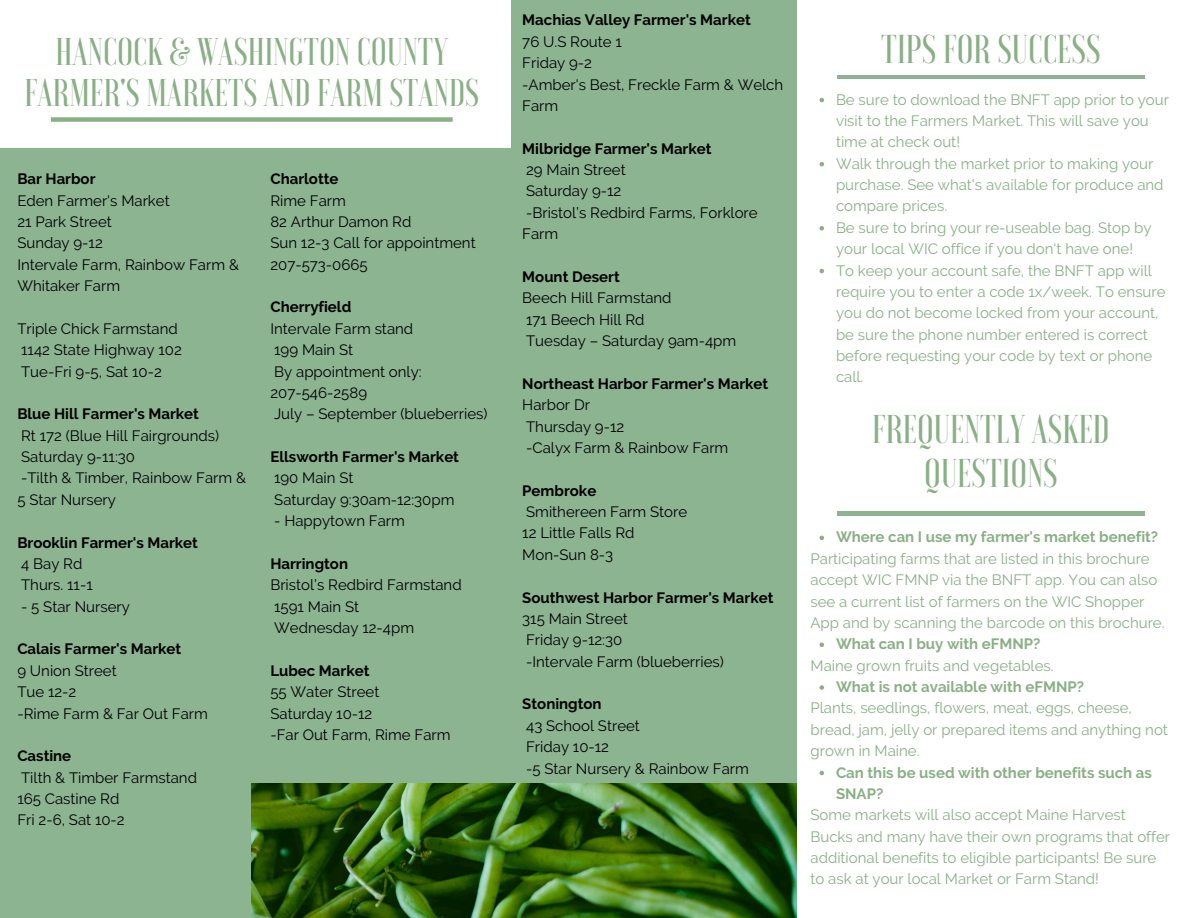
<style>
.page{position:relative;width:1188px;height:918px;background:#fff}
.page>*{position:absolute;margin:0;border:0;box-sizing:border-box;transform-origin:0 0}
.t1{font:500 40.2px "Voga";color:#89b085}
.t2{font:500 40.05px/43.8px "Voga";color:#89b085;text-align:center}
.t3{font:500 38.55px/41.7px "Voga";color:#89b085;text-align:center}
.t4{font:15px/21.3px "Raleway";color:#000}
.t5{font:15px/21.3px "Raleway";color:#89b085}
.t6{font:700 15px "Raleway";color:#000}
.t7{font:700 15px/21.3px "Raleway";color:#89b085}
</style>
<div class="page">
<div style="left:0;top:0;width:797px;height:918px;background:#8cb491"></div>
<div style="left:0;top:0;width:511px;height:147px;background:#fff"></div>
<img style="left:252px;top:784px;width:544px;height:134px">
<hr style="left:837px;top:75px;width:308px;height:3px;background:#8cb491">
<hr style="left:837px;top:512px;width:308px;height:4px;background:#8cb491">
<svg style="left:820px;top:98px;width:4px;height:4px"></svg>
<svg style="left:820px;top:162px;width:4px;height:4px"></svg>
<svg style="left:820px;top:226px;width:4px;height:5px"></svg>
<svg style="left:820px;top:269px;width:4px;height:4px"></svg>
<svg style="left:820px;top:536px;width:4px;height:4px"></svg>
<svg style="left:820px;top:643px;width:4px;height:4px"></svg>
<svg style="left:820px;top:685px;width:4px;height:5px"></svg>
<svg style="left:820px;top:771px;width:4px;height:4px"></svg>
<div style="left:51px;top:117px;width:402px;height:5px;background:#89b085"></div>
<p class="t3" style="left:24px;top:31px;width:456px">HANCOCK &amp; WASHINGTON COUNTY<br>FARMER'S MARKETS AND FARM STANDS</p>
<p class="t6" style="left:17px;top:170px;width:80px">Bar Harbor</p>
<p class="t4" style="left:17px;top:190px;width:154px">Eden Farmer's Market</p>
<p class="t4" style="left:17px;top:211px;width:96px">21 Park Street</p>
<p class="t4" style="left:17px;top:232px;width:87px">Sunday 9-12</p>
<p class="t4" style="left:17px;top:254px;width:223px">Intervale Farm, Rainbow Farm &amp;<br>Whitaker Farm</p>
<p class="t4" style="left:17px;top:318px;width:162px">Triple Chick Farmstand</p>
<p class="t4" style="left:21px;top:339px;width:162px">1142 State Highway 102</p>
<p class="t4" style="left:21px;top:361px;width:142px">Tue-Fri 9-5, Sat 10-2</p>
<p class="t6" style="left:17px;top:405px;width:183px">Blue Hill Farmer's Market</p>
<p class="t4" style="left:21px;top:425px;width:199px">Rt 172 (Blue Hill Fairgrounds)</p>
<p class="t4" style="left:21px;top:446px;width:115px">Saturday 9-11:30</p>
<p class="t4" style="left:17px;top:467px;width:230px">-Tilth &amp; Timber, Rainbow Farm &amp;<br>5 Star Nursery</p>
<p class="t6" style="left:17px;top:533px;width:182px">Brooklin Farmer's Market</p>
<p class="t4" style="left:21px;top:553px;width:63px">4 Bay Rd</p>
<p class="t4" style="left:21px;top:574px;width:73px">Thurs. 11-1</p>
<p class="t4" style="left:21px;top:596px;width:110px">- 5 Star Nursery</p>
<p class="t6" style="left:17px;top:640px;width:165px">Calais Farmer's Market</p>
<p class="t4" style="left:17px;top:660px;width:101px">9 Union Street</p>
<p class="t4" style="left:17px;top:681px;width:61px">Tue 12-2</p>
<p class="t4" style="left:17px;top:703px;width:192px">-Rime Farm &amp; Far Out Farm</p>
<p class="t6" style="left:17px;top:747px;width:55px">Castine</p>
<p class="t4" style="left:21px;top:767px;width:177px">Tilth &amp; Timber Farmstand</p>
<p class="t4" style="left:17px;top:788px;width:103px">165 Castine Rd</p>
<p class="t4" style="left:17px;top:809px;width:109px">Fri 2-6, Sat 10-2</p>
<p class="t6" style="left:270px;top:170px;width:70px">Charlotte</p>
<p class="t4" style="left:270px;top:190px;width:77px">Rime Farm</p>
<p class="t4" style="left:270px;top:211px;width:142px">82 Arthur Damon Rd</p>
<p class="t4" style="left:270px;top:232px;width:207px">Sun 12-3 Call for appointment<br>207-573-0665</p>
<p class="t6" style="left:270px;top:298px;width:82px">Cherryfield</p>
<p class="t4" style="left:270px;top:318px;width:144px">Intervale Farm stand</p>
<p class="t4" style="left:274px;top:339px;width:81px">199 Main St</p>
<p class="t4" style="left:274px;top:361px;width:149px">By appointment only:</p>
<h1 class="t4" style="left:270px;top:382px;width:98px">207-546-2589</h1>
<p class="t4" style="left:274px;top:403px;width:215px">July – September (blueberries)</p>
<p class="t6" style="left:270px;top:448px;width:190px">Ellsworth Farmer's Market</p>
<p class="t4" style="left:274px;top:467px;width:81px">190 Main St</p>
<p class="t4" style="left:274px;top:489px;width:182px">Saturday 9:30am-12:30pm</p>
<h1 class="t4" style="left:274px;top:510px;width:132px">- Happytown Farm</h1>
<p class="t6" style="left:270px;top:555px;width:79px">Harrington</p>
<p class="t4" style="left:270px;top:574px;width:193px">Bristol’s Redbird Farmstand</p>
<p class="t4" style="left:274px;top:596px;width:86px">1591 Main St</p>
<p class="t4" style="left:274px;top:617px;width:141px">Wednesday 12-4pm</p>
<p class="t6" style="left:270px;top:662px;width:101px">Lubec Market</p>
<p class="t4" style="left:270px;top:681px;width:110px">55 Water Street</p>
<p class="t4" style="left:270px;top:703px;width:104px">Saturday 10-12</p>
<p class="t4" style="left:270px;top:724px;width:182px">-Far Out Farm, Rime Farm</p>
<p class="t6" style="left:522px;top:11px;width:230px">Machias Valley Farmer's Market</p>
<p class="t4" style="left:522px;top:31px;width:101px">76 U.S Route 1</p>
<p class="t4" style="left:522px;top:52px;width:71px">Friday 9-2</p>
<p class="t4" style="left:522px;top:74px;width:262px">-Amber's Best, Freckle Farm &amp; Welch<br>Farm</p>
<p class="t6" style="left:522px;top:140px;width:191px">Milbridge Farmer's Market</p>
<p class="t4" style="left:526px;top:159px;width:101px">29 Main Street</p>
<p class="t4" style="left:526px;top:181px;width:97px">Saturday 9-12</p>
<p class="t4" style="left:522px;top:202px;width:237px">-Bristol’s Redbird Farms, Forklore<br>Farm</p>
<p class="t6" style="left:522px;top:268px;width:99px">Mount Desert</p>
<p class="t4" style="left:522px;top:287px;width:151px">Beech Hill Farmstand</p>
<p class="t4" style="left:526px;top:309px;width:120px">171 Beech Hill Rd</p>
<p class="t4" style="left:526px;top:330px;width:212px">Tuesday – Saturday 9am-4pm</p>
<p class="t6" style="left:522px;top:375px;width:247px">Northeast Harbor Farmer's Market</p>
<p class="t4" style="left:522px;top:394px;width:69px">Harbor Dr</p>
<p class="t4" style="left:526px;top:416px;width:100px">Thursday 9-12</p>
<p class="t4" style="left:526px;top:437px;width:204px">-Calyx Farm &amp; Rainbow Farm</p>
<p class="t6" style="left:522px;top:482px;width:76px">Pembroke</p>
<p class="t4" style="left:526px;top:501px;width:163px">Smithereen Farm Store</p>
<p class="t4" style="left:522px;top:523px;width:114px">12 Little Falls Rd</p>
<p class="t4" style="left:522px;top:544px;width:92px">Mon-Sun 8-3</p>
<p class="t6" style="left:522px;top:589px;width:253px">Southwest Harbor Farmer's Market</p>
<p class="t4" style="left:522px;top:608px;width:107px">315 Main Street</p>
<p class="t4" style="left:526px;top:629px;width:98px">Friday 9-12:30</p>
<p class="t4" style="left:526px;top:651px;width:199px">-Intervale Farm (blueberries)</p>
<p class="t6" style="left:522px;top:695px;width:81px">Stonington</p>
<p class="t4" style="left:526px;top:715px;width:115px">43 School Street</p>
<p class="t4" style="left:526px;top:736px;width:84px">Friday 10-12</p>
<p class="t4" style="left:526px;top:758px;width:224px">-5 Star Nursery &amp; Rainbow Farm</p>
<p class="t1" style="left:881px;top:29px;width:221px">TIPS FOR SUCCESS</p>
<p class="t5" style="left:836px;top:89px;width:335px">Be sure to download the BNFT app prior to your visit to the Farmers Market. This will save you time at check out!</p>
<p class="t5" style="left:836px;top:153px;width:329px">Walk through the market prior to making your purchase. See what's available for produce and compare prices.</p>
<p class="t5" style="left:836px;top:217px;width:317px">Be sure to bring your re-useable bag. Stop by your local WIC office if you don't have one!</p>
<p class="t5" style="left:836px;top:260px;width:331px">To keep your account safe, the BNFT app will require you to enter a code 1x/week. To ensure you do not become locked from your account, be sure the phone number entered is correct before requesting your code by text or phone call.</p>
<p class="t2" style="left:872px;top:407px;width:239px">FREQUENTLY ASKED<br>QUESTIONS</p>
<p class="t7" style="left:836px;top:526px;width:324px">Where can I use my farmer's market benefit?</p>
<p class="t5" style="left:811px;top:548px;width:356px">Participating farms that are listed in this brochure accept WIC FMNP via the BNFT app. You can also see a current list of farmers on the WIC Shopper App and by scanning the barcode on this brochure.</p>
<p class="t7" style="left:836px;top:633px;width:206px">What can I buy with eFMNP?</p>
<p class="t5" style="left:811px;top:655px;width:245px">Maine grown fruits and vegetables.</p>
<p class="t7" style="left:836px;top:676px;width:250px">What is not available with eFMNP?</p>
<p class="t5" style="left:811px;top:697px;width:359px">Plants, seedlings, flowers, meat, eggs, cheese, bread, jam, jelly or prepared items and anything not grown in Maine.</p>
<p class="t7" style="left:836px;top:762px;width:317px">Can this be used with other benefits such as<br>SNAP?</p>
<p class="t5" style="left:811px;top:804px;width:361px">Some markets will also accept Maine Harvest Bucks and many have their own programs that offer additional benefits to eligible participants! Be sure to ask at your local Market or Farm Stand!</p>
</div>
